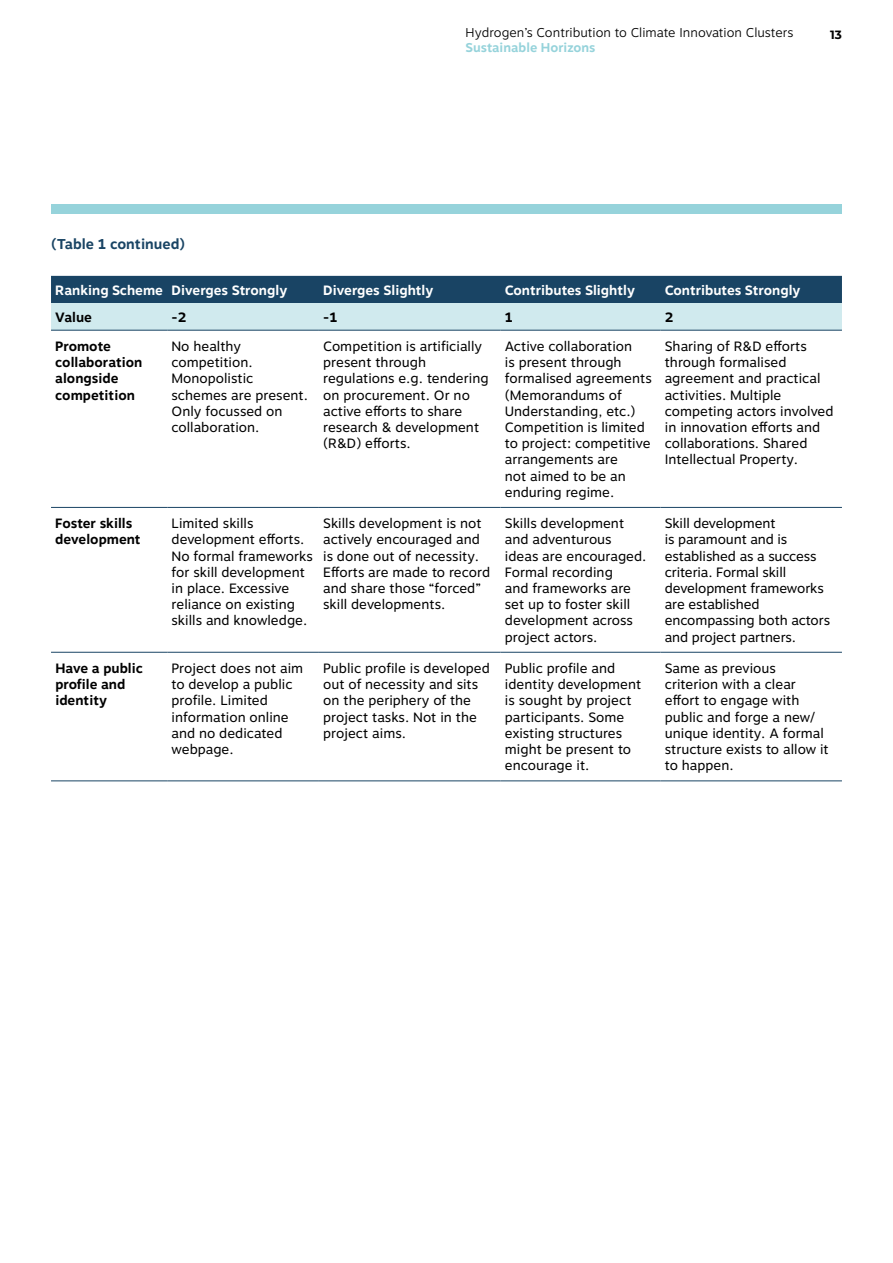
<style>
.page{position:relative;width:893px;height:1263px;background:#fff}
.page>*{position:absolute;margin:0;border:0;box-sizing:border-box;transform-origin:0 0}
.t1{font:700 14.25px "Motiva Sans";color:#194464}
.t2{font:13.5px/16.2px "Motiva Sans";color:#000}
.t3{font:700 13.5px/16.2px "Motiva Sans";color:#000}
.t4{font:700 13.5px "Motiva Sans";color:#fff}
.t5{font:300 12.75px "Motiva Sans";color:#000}
.t6{font:700 12.75px "Motiva Sans";color:#96d3db}
.t7{font:700 12px "Montserrat";color:#000}
</style>
<div class="page">
<div style="left:51px;top:205px;width:791px;height:9px;background:#96d3db"></div>
<svg style="left:51px;top:276px;width:791px;height:54px;background:#7396a8"></svg>
<hr style="left:51px;top:330px;width:116px;height:1px;background:#194464">
<hr style="left:167px;top:330px;width:152px;height:1px;background:#194464">
<hr style="left:319px;top:330px;width:182px;height:1px;background:#194464">
<hr style="left:501px;top:330px;width:159px;height:1px;background:#194464">
<hr style="left:660px;top:330px;width:182px;height:1px;background:#194464">
<hr style="left:51px;top:781px;width:116px;height:1px;background:#194464">
<hr style="left:167px;top:781px;width:152px;height:1px;background:#194464">
<hr style="left:319px;top:781px;width:182px;height:1px;background:#194464">
<hr style="left:501px;top:781px;width:159px;height:1px;background:#194464">
<hr style="left:660px;top:781px;width:182px;height:1px;background:#194464">
<hr style="left:51px;top:507px;width:116px;height:1px;background:#194464">
<hr style="left:167px;top:507px;width:152px;height:1px;background:#194464">
<hr style="left:319px;top:507px;width:182px;height:1px;background:#194464">
<hr style="left:501px;top:507px;width:159px;height:1px;background:#194464">
<hr style="left:660px;top:507px;width:182px;height:1px;background:#194464">
<hr style="left:51px;top:652px;width:116px;height:1px;background:#194464">
<hr style="left:167px;top:652px;width:152px;height:1px;background:#194464">
<hr style="left:319px;top:652px;width:182px;height:1px;background:#194464">
<hr style="left:501px;top:652px;width:159px;height:1px;background:#194464">
<hr style="left:660px;top:652px;width:182px;height:1px;background:#194464">
<p class="t5" style="left:466px;top:23px;width:329px">Hydrogen’s Contribution to Climate Innovation Clusters</p>
<p class="t7" style="left:830px;top:26px;width:13px">13</p>
<p class="t6" style="left:466px;top:39px;width:131px">Sustainable Horizons</p>
<p class="t1" style="left:51px;top:233px;width:136px">(Table 1 continued)</p>
<p class="t4" style="left:55px;top:280px;width:234px">Ranking Scheme Diverges Strongly</p>
<p class="t4" style="left:323px;top:280px;width:112px">Diverges Slightly</p>
<p class="t4" style="left:505px;top:280px;width:132px">Contributes Slightly</p>
<p class="t4" style="left:665px;top:280px;width:137px">Contributes Strongly</p>
<p class="t3" style="left:55px;top:309px;width:38px">Value</p>
<p class="t3" style="left:172px;top:309px;width:16px">-2</p>
<p class="t3" style="left:323px;top:309px;width:16px">-1</p>
<p class="t3" style="left:505px;top:309px;width:10px">1</p>
<p class="t3" style="left:665px;top:309px;width:10px">2</p>
<p class="t3" style="left:55px;top:338px;width:89px">Promote collaboration alongside competition</p>
<p class="t2" style="left:172px;top:338px;width:138px">No healthy competition.<br>Monopolistic schemes are present.<br>Only focussed on collaboration.</p>
<p class="t2" style="left:323px;top:338px;width:167px">Competition is artificially present through regulations e.g. tendering on procurement. Or no active efforts to share research &amp; development (R&amp;D) efforts.</p>
<p class="t2" style="left:505px;top:338px;width:148px">Active collaboration<br>is present through formalised agreements (Memorandums of<br>Understanding, etc.)<br>Competition is limited to project: competitive arrangements are<br>not aimed to be an enduring regime.</p>
<p class="t2" style="left:665px;top:338px;width:170px">Sharing of R&amp;D efforts through formalised agreement and practical activities. Multiple competing actors involved in innovation efforts and collaborations. Shared<br>Intellectual Property.</p>
<p class="t3" style="left:55px;top:516px;width:87px">Foster skills development</p>
<p class="t2" style="left:172px;top:515px;width:143px">Limited skills development efforts.<br>No formal frameworks for skill development in place. Excessive reliance on existing skills and knowledge.</p>
<p class="t2" style="left:323px;top:515px;width:168px">Skills development is not actively encouraged and is done out of necessity.<br>Efforts are made to record and share those “forced” skill developments.</p>
<p class="t2" style="left:505px;top:515px;width:143px">Skills development and adventurous ideas are encouraged.<br>Formal recording<br>and frameworks are set up to foster skill development across project actors.</p>
<p class="t2" style="left:665px;top:515px;width:167px">Skill development<br>is paramount and is established as a success criteria. Formal skill development frameworks are established encompassing both actors and project partners.</p>
<p class="t3" style="left:55px;top:660px;width:89px">Have a public profile and identity</p>
<p class="t2" style="left:172px;top:660px;width:133px">Project does not aim to develop a public profile. Limited information online and no dedicated webpage.</p>
<p class="t2" style="left:323px;top:660px;width:168px">Public profile is developed out of necessity and sits on the periphery of the project tasks. Not in the project aims.</p>
<p class="t2" style="left:505px;top:660px;width:138px">Public profile and identity development is sought by project participants. Some existing structures might be present to encourage it.</p>
<p class="t2" style="left:665px;top:660px;width:165px">Same as previous criterion with a clear effort to engage with public and forge a new/ unique identity. A formal structure exists to allow it to happen.</p>
</div>
